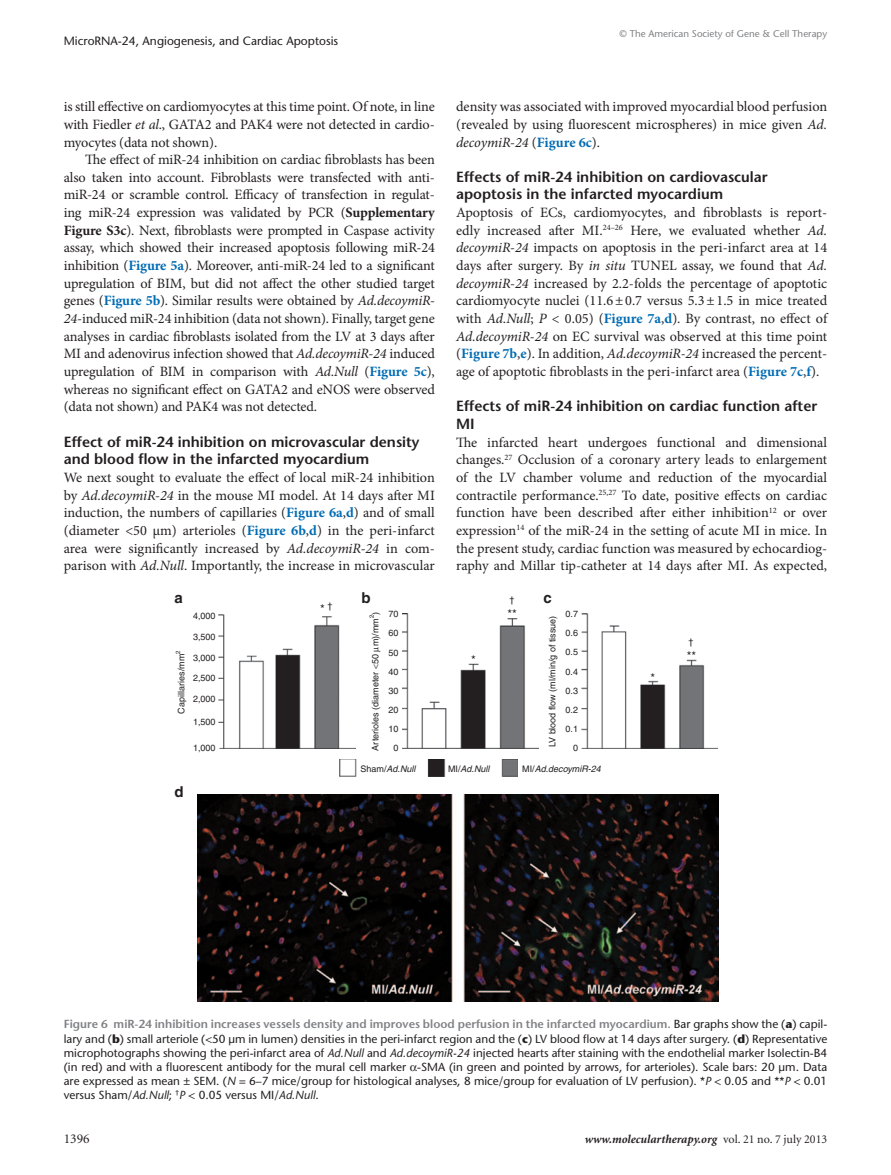
<style>
.page{position:relative;width:891px;height:1175px;background:#fff}
.page>*{position:absolute;margin:0;border:0;box-sizing:border-box;transform-origin:0 0}
.t1{font:700 15px "Helvetica";color:#231f20}
.t2{font:600 14.7px/17.7px "ITC Stone Sans";color:#231f20}
.t3{font:14.25px/17.7px "Minion Pro";letter-spacing:-.005em;color:#231f20;text-align:justify}
.t4{font:13.5px "Minion";color:#231f20}
.t5{font:12px "Stone Sans";color:#231f20}
.t6{font:italic 700 12px "Minion";color:#231f20}
.t7{font:12px "Helvetica";color:#231f20}
.t8{font:11.7px/14.1px "Stone Sans";color:#231f20;text-align:justify}
.t9{font:600 11.7px "ITC Stone Sans";color:#808285}
.t10{font:9.75px "Stone Sans";color:#808285}
.t11{font:9px "Helvetica";color:#231f20}
.t12{font:italic 9px "Helvetica";color:#231f20}
.t13{font:6px "Helvetica";color:#231f20}
.s1{font-style:italic}
.s2{font-weight:700}
.s3{font-weight:700;color:#006cb3}
.s4{font-style:normal}
.s5{font-family:"Stone Sans";font-weight:400;color:#231f20}
.s6{font-family:"Stone Sans";font-weight:700;color:#231f20}
.s7{font-weight:400;font-style:normal}
</style>
<div class="page">
<img style="left:198px;top:795px;width:521px;height:206px">
<img style="left:581px;top:613px;width:136px;height:136px">
<img style="left:402px;top:613px;width:136px;height:136px">
<img style="left:218px;top:615px;width:137px;height:133px">
<img style="left:340px;top:759px;width:178px;height:17px">
<p class="t5" style="left:64px;top:34px;width:276px">MicroRNA-24, Angiogenesis, and Cardiac Apoptosis</p>
<p class="t10" style="left:620px;top:28px;width:209px">© The American Society of Gene &amp; Cell Therapy</p>
<p class="t3" style="left:64px;top:98px;width:373px">is still effective on cardiomyocytes at this time point. Of note, in line with Fiedler <span class="s1">et al</span>., GATA2 and PAK4 were not detected in cardio&shy;myocytes (data not shown).</p>
<p class="t3" style="left:64px;top:151px;width:373px;text-indent:21px">The effect of miR-24 inhibition on cardiac fibroblasts has been also taken into account. Fibroblasts were transfected with anti&shy;miR-24 or scramble control. Efficacy of transfection in regulat&shy;ing miR-24 expression was validated by PCR (<span class="s2">Supplementary Figure S3c</span>). Next, fibroblasts were prompted in Caspase activity assay, which showed their increased apoptosis following miR-24 inhibition (<span class="s3">Figure 5a</span>). Moreover, anti-miR-24 led to a significant upregulation of BIM, but did not affect the other studied target genes (<span class="s3">Figure 5b</span>). Similar results were obtained by <span class="s1">Ad.decoymiR-24</span>-induced miR-24 inhibition (data not shown). Finally, target gene analyses in cardiac fibroblasts isolated from the LV at 3 days after MI and adenovirus infection showed that <span class="s1">Ad.decoymiR-24</span> induced upregulation of BIM in comparison with <span class="s1">Ad.Null</span> (<span class="s3">Figure 5c</span>), whereas no significant effect on GATA2 and eNOS were observed (data not shown) and PAK4 was not detected.</p>
<p class="t2" style="left:64px;top:432px;width:357px">Effect of miR-24 inhibition on microvascular density and blood flow in the infarcted myocardium</p>
<p class="t3" style="left:64px;top:468px;width:373px">We next sought to evaluate the effect of local miR-24 inhibition by <span class="s1">Ad.decoymiR-24</span> in the mouse MI model. At 14 days after MI induction, the numbers of capillaries (<span class="s3">Figure 6a</span>,<span class="s3">d</span>) and of small (diameter &lt;50 µm) arterioles (<span class="s3">Figure 6b</span>,<span class="s3">d</span>) in the peri-infarct area were significantly increased by <span class="s1">Ad.decoymiR-24</span> in com&shy;parison with <span class="s1">Ad.Null</span>. Importantly, the increase in microvascular</p>
<p class="t3" style="left:456px;top:98px;width:373px">density was associated with improved myocardial blood perfusion (revealed by using fluorescent microspheres) in mice given <span class="s1">Ad. decoymiR-24</span> (<span class="s3">Figure 6c</span>).</p>
<p class="t2" style="left:456px;top:168px;width:313px">Effects of miR-24 inhibition on cardiovascular apoptosis in the infarcted myocardium</p>
<p class="t3" style="left:456px;top:204px;width:373px">Apoptosis of ECs, cardiomyocytes, and fibroblasts is report&shy;edly increased after MI.<sup>24–26</sup> Here, we evaluated whether <span class="s1">Ad. decoymiR-24</span> impacts on apoptosis in the peri-infarct area at 14 days after surgery. By <span class="s1">in situ</span> TUNEL assay, we found that <span class="s1">Ad. decoymiR-24</span> increased by 2.2-folds the percentage of apoptotic cardiomyocyte nuclei (11.6±0.7 versus 5.3±1.5 in mice treated with <span class="s1">Ad.Null</span>; <span class="s1">P</span> &lt; 0.05) (<span class="s3">Figure 7a</span>,<span class="s3">d</span>). By contrast, no effect of <span class="s1">Ad.decoymiR-24</span> on EC survival was observed at this time point (<span class="s3">Figure 7b</span>,<span class="s3">e</span>). In addition, <span class="s1">Ad.decoymiR-24</span> increased the percent&shy;age of apoptotic fibroblasts in the peri-infarct area (<span class="s3">Figure 7c</span>,<span class="s3">f</span>).</p>
<p class="t2" style="left:456px;top:397px;width:363px">Effects of miR-24 inhibition on cardiac function after<br>MI</p>
<p class="t3" style="left:456px;top:433px;width:373px">The infarcted heart undergoes functional and dimensional changes.<sup>27</sup> Occlusion of a coronary artery leads to enlargement of the LV chamber volume and reduction of the myocardial contractile performance.<sup>25,27</sup> To date, positive effects on cardiac function have been described after either inhibition<sup>12</sup> or over expression<sup>14</sup> of the miR-24 in the setting of acute MI in mice. In the present study, cardiac function was measured by echocardiog&shy;raphy and Millar tip-catheter at 14 days after MI. As expected,</p>
<p class="t1" style="left:175px;top:588px;width:10px">a</p>
<p class="t11" style="left:193px;top:610px;width:24px">4,000</p>
<p class="t11" style="left:193px;top:631px;width:24px">3,500</p>
<p class="t13" style="left:174px;top:654px;width:5px;rotate:-90deg">2</p>
<p class="t11" style="left:193px;top:652px;width:24px">3,000</p>
<p class="t11" style="left:176px;top:713px;width:61px;rotate:-90deg">Capillaries/mm</p>
<p class="t11" style="left:193px;top:673px;width:24px">2,500</p>
<p class="t11" style="left:193px;top:694px;width:24px">2,000</p>
<p class="t11" style="left:193px;top:717px;width:24px">1,500</p>
<p class="t11" style="left:193px;top:742px;width:24px">1,000</p>
<p class="t11" style="left:327px;top:601px;width:7px">†</p>
<p class="t7" style="left:320px;top:602px;width:6px">*</p>
<p class="t1" style="left:362px;top:588px;width:11px">b</p>
<p class="t1" style="left:543px;top:588px;width:10px">c</p>
<p class="t11" style="left:509px;top:594px;width:7px">†</p>
<p class="t11" style="left:370px;top:750px;width:140px;rotate:-90deg">Arterioles (diameter 50 m)/mm )</p>
<p class="t13" style="left:368px;top:618px;width:5px;rotate:-90deg">2</p>
<p class="t7" style="left:507px;top:607px;width:11px">**</p>
<p class="t11" style="left:565px;top:609px;width:14px">0.7</p>
<p class="t11" style="left:389px;top:609px;width:12px">70</p>
<p class="t11" style="left:547px;top:747px;width:133px;rotate:-90deg">LV blood flow (ml/min/g of tissue)</p>
<p class="t11" style="left:565px;top:628px;width:14px">0.6</p>
<p class="t11" style="left:389px;top:628px;width:12px">60</p>
<p class="t11" style="left:565px;top:647px;width:14px">0.5</p>
<p class="t11" style="left:389px;top:647px;width:12px">50</p>
<p class="t7" style="left:471px;top:653px;width:6px">*</p>
<p class="t11" style="left:565px;top:666px;width:14px">0.4</p>
<p class="t11" style="left:389px;top:666px;width:12px">40</p>
<p class="t11" style="left:565px;top:685px;width:14px">0.3</p>
<p class="t11" style="left:389px;top:685px;width:12px">30</p>
<p class="t11" style="left:565px;top:704px;width:14px">0.2</p>
<p class="t11" style="left:389px;top:704px;width:12px">20</p>
<p class="t11" style="left:565px;top:723px;width:14px">0.1</p>
<p class="t11" style="left:389px;top:723px;width:12px">10</p>
<p class="t11" style="left:394px;top:742px;width:7px">0</p>
<p class="t11" style="left:573px;top:742px;width:7px">0</p>
<p class="t7" style="left:650px;top:671px;width:6px">*</p>
<p class="t11" style="left:689px;top:636px;width:7px">†</p>
<p class="t7" style="left:687px;top:649px;width:11px">**</p>
<p class="t12" style="left:361px;top:763px;width:57px"><span class="s4">Sham/</span>Ad.Null</p>
<p class="t12" style="left:448px;top:763px;width:43px"><span class="s4">MI/</span>Ad.Null</p>
<p class="t12" style="left:522px;top:763px;width:80px"><span class="s4">MI/</span>Ad.decoymiR-24</p>
<p class="t1" style="left:175px;top:782px;width:11px">d</p>
<p class="t9" style="left:64px;top:1017px;width:765px">Figure 6 miR-24 inhibition increases vessels density and improves blood perfusion in the infarcted myocardium. <span class="s5">Bar graphs show the (</span><span class="s6">a</span><span class="s5">) capil-</span></p>
<p class="t8" style="left:64px;top:1031px;width:765px">lary and (<span class="s2">b</span>) small arteriole (&lt;50 µm in lumen) densities in the peri-infarct region and the (<span class="s2">c</span>) LV blood flow at 14 days after surgery. (<span class="s2">d</span>) Representative microphotographs showing the peri-infarct area of <span class="s1">Ad.Null</span> and <span class="s1">Ad.decoymiR-24</span> injected hearts after staining with the endothelial marker Isolectin-B4 (in red) and with a fluorescent antibody for the mural cell marker -SMA (in green and pointed by arrows, for arterioles). Scale bars: 20 µm. Data are expressed as mean ± SEM. (<span class="s1">N</span> = 6–7 mice/group for histological analyses, 8 mice/group for evaluation of LV perfusion). *<span class="s1">P</span> &lt; 0.05 and **<span class="s1">P</span> &lt; 0.01 versus Sham/<span class="s1">Ad.Null</span>; <sup>†</sup><span class="s1">P</span> &lt; 0.05 versus MI/<span class="s1">Ad.Null</span>.</p>
<p class="t4" style="left:64px;top:1132px;width:27px">1396</p>
<p class="t6" style="left:585px;top:1133px;width:244px">www.moleculartherapy.org <span class="s7">vol. 21 no. 7 july 2013</span></p>
</div>
